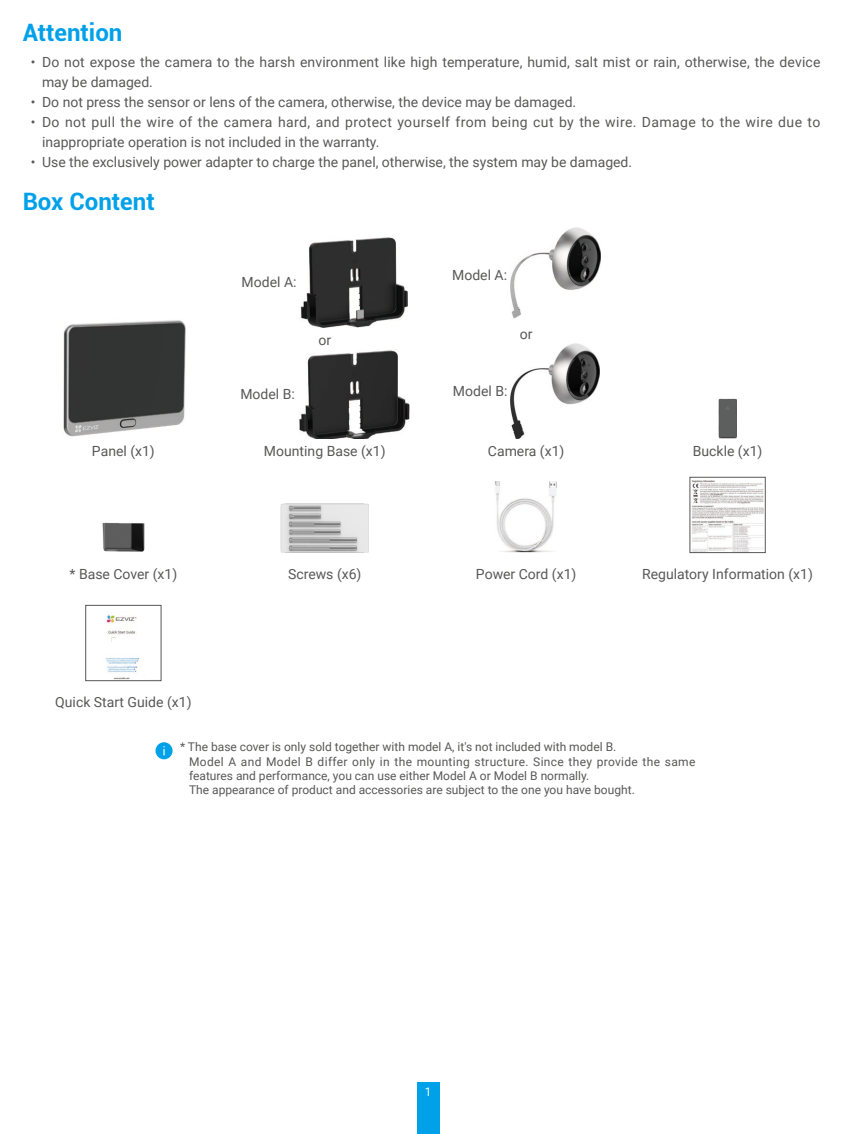
<style>
.page{position:relative;width:851px;height:1134px;background:#fff}
.page>*{position:absolute;margin:0;border:0;box-sizing:border-box;transform-origin:0 0}
.t1{font:700 24px "Roboto";color:#00a1e9}
.t2{font:14px/20px "Roboto";color:#595857}
.t3{font:14px/20px "Roboto";letter-spacing:.03em;color:#595857}
.t4{font:12px/14.4px "Roboto";color:#595857}
.t5{font:12px "Roboto";color:#fff}
</style>
<div class="page">
<div style="left:417px;top:1083px;width:22px;height:51px;background:#00a1e9"></div>
<img style="left:63px;top:320px;width:123px;height:117px">
<img style="left:300px;top:237px;width:108px;height:91px">
<img style="left:299px;top:350px;width:110px;height:89px">
<img style="left:510px;top:228px;width:90px;height:91px">
<img style="left:511px;top:343px;width:88px;height:96px">
<img style="left:718px;top:399px;width:18px;height:40px">
<img style="left:102px;top:522px;width:43px;height:30px">
<img style="left:281px;top:504px;width:88px;height:49px">
<img style="left:495px;top:482px;width:62px;height:71px">
<svg style="left:496px;top:481px;width:3px;height:5px"></svg>
<img style="left:692px;top:480px;width:71px;height:71px">
<div style="left:689px;top:477px;width:76px;height:76px;border:1px solid #595857"></div>
<img style="left:105px;top:615px;width:35px;height:64px">
<div style="left:86px;top:605px;width:75px;height:76px;border:1px solid #595858"></div>
<div style="left:155px;top:742px;width:17px;height:17px;background:#00a1e9;border-radius:50%"></div>
<svg style="left:163px;top:746px;width:2px;height:9px"></svg>
<h1 class="t1" style="left:23px;top:15px;width:101px">Attention</h1>
<p class="t2" style="left:42px;top:51px;width:779px;text-indent:-11px">• Do not expose the camera to the harsh environment like high temperature, humid, salt mist or rain, otherwise, the device may be damaged.</p>
<p class="t2" style="left:31px;top:91px;width:547px">• Do not press the sensor or lens of the camera, otherwise, the device may be damaged.</p>
<p class="t3" style="left:42px;top:111px;width:779px;text-indent:-11px">• Do not pull the wire of the camera hard, and protect yourself from being cut by the wire. Damage to the wire due to inappropriate operation is not included in the warranty.</p>
<p class="t2" style="left:31px;top:151px;width:603px">• Use the exclusively power adapter to charge the panel, otherwise, the system may be damaged.</p>
<h1 class="t1" style="left:23px;top:185px;width:133px">Box Content</h1>
<p class="t2" style="left:241px;top:272px;width:56px">Model A:</p>
<p class="t2" style="left:240px;top:384px;width:56px">Model B:</p>
<p class="t2" style="left:318px;top:329px;width:14px">or</p>
<p class="t2" style="left:452px;top:264px;width:56px">Model A:</p>
<p class="t2" style="left:519px;top:323px;width:14px">or</p>
<p class="t2" style="left:453px;top:381px;width:56px">Model B:</p>
<p class="t2" style="left:92px;top:441px;width:64px">Panel (x1)</p>
<p class="t2" style="left:264px;top:441px;width:123px">Mounting Base (x1)</p>
<p class="t2" style="left:488px;top:441px;width:78px">Camera (x1)</p>
<p class="t2" style="left:692px;top:441px;width:71px">Buckle (x1)</p>
<p class="t2" style="left:69px;top:564px;width:109px">* Base Cover (x1)</p>
<p class="t2" style="left:288px;top:564px;width:75px">Screws (x6)</p>
<p class="t2" style="left:476px;top:564px;width:102px">Power Cord (x1)</p>
<p class="t2" style="left:642px;top:564px;width:172px">Regulatory Information (x1)</p>
<p class="t2" style="left:55px;top:692px;width:138px">Quick Start Guide (x1)</p>
<p class="t4" style="left:189px;top:739px;width:507px;text-indent:-9px">* The base cover is only sold together with model A, it's not included with model B.<br>Model A and Model B differ only in the mounting structure. Since they provide the same features and performance, you can use either Model A or Model B normally.<br>The appearance of product and accessories are subject to the one you have bought.</p>
<p class="t5" style="left:425px;top:1083px;width:8px">1</p>
</div>
